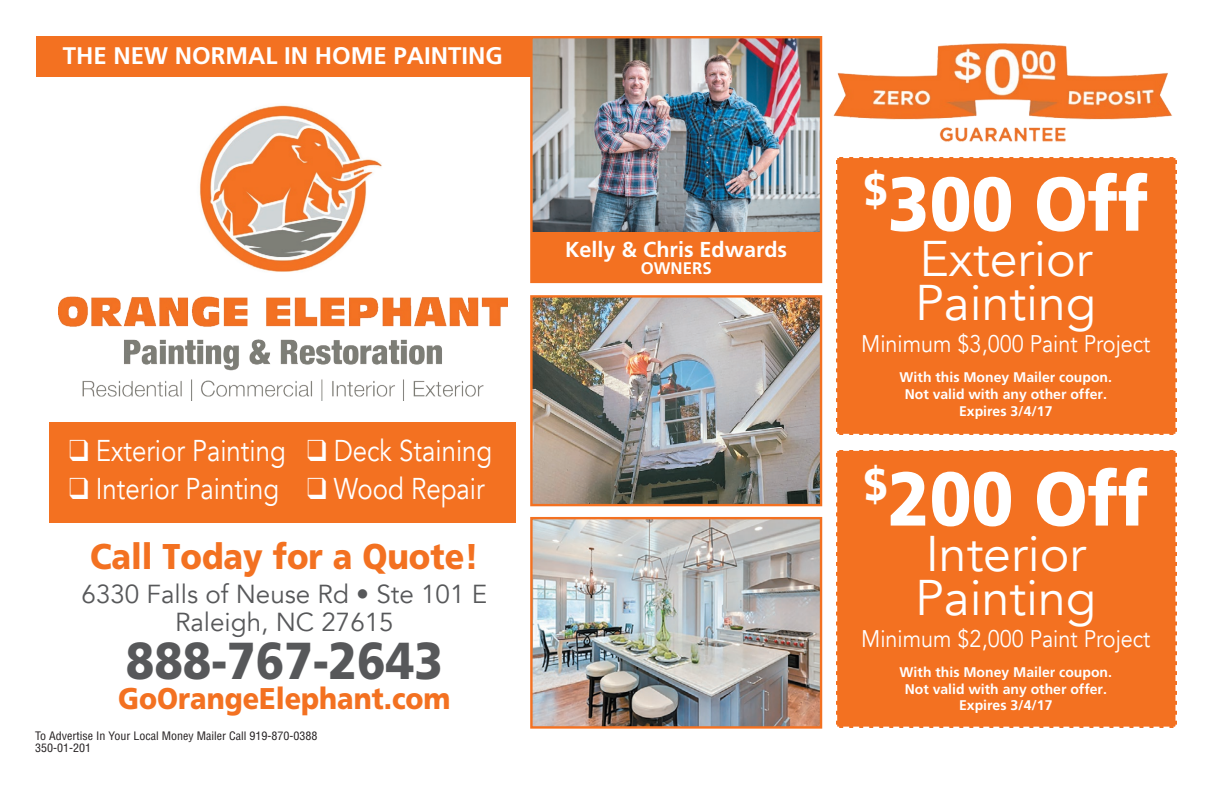
<style>
.page{position:relative;width:1224px;height:792px;background:#fff}
.page>*{position:absolute;margin:0;border:0;box-sizing:border-box;transform-origin:0 0}
.t1{font:900 76px "Frutiger";color:#fff;scale:.9 1}
.t2{font:900 52px "Frutiger";color:#57585a;scale:.9 1}
.t3{font:50px/44px "Avenir";color:#fff}
.t4{font:900 35.8px "Frutiger";color:#f37121;scale:.9 1}
.t5{font:30px "Avenir";color:#fff;scale:.86 1}
.t6{font:900 30px "Frutiger";color:#f37121;scale:.9 1}
.t7{font:26px/28px "Avenir";color:#57585a;text-align:center}
.t8{font:24px "Avenir";color:#fff;scale:.9 1}
.t9{font:700 24px "Frutiger";color:#fff}
.t10{font:700 21.6px "Frutiger";color:#fff}
.t11{font:700 16.8px "Frutiger";color:#fff}
.t12{font:700 14px/16.8px "Frutiger";color:#fff;text-align:center}
.t13{font:condensed 11.4px/12px "Helvetica LT Std";color:#231f20;scale:1.05 1}
</style>
<div class="page">
<div style="left:49px;top:422px;width:467px;height:101px;background:#f37121"></div>
<div style="left:36px;top:36px;width:503px;height:40px;background:#f37121"></div>
<img style="left:59px;top:105px;width:448px;height:295px">
<div style="left:836px;top:450px;width:341px;height:278px;background:#f37121"></div>
<div style="left:836px;top:157px;width:341px;height:278px;background:#f37121"></div>
<img style="left:533px;top:298px;width:286px;height:205px">
<div style="left:530px;top:295px;width:292px;height:211px;border:2px solid #f37121"></div>
<div style="left:531px;top:37px;width:290px;height:245px;background:#f37121"></div>
<img style="left:533px;top:39px;width:286px;height:192px">
<div style="left:530px;top:36px;width:292px;height:247px;border:2px solid #f37121"></div>
<img style="left:833px;top:43px;width:340px;height:99px">
<img style="left:533px;top:520px;width:286px;height:206px">
<div style="left:530px;top:517px;width:292px;height:212px;border:2px solid #f37121"></div>
<h3 class="t9" style="left:63px;top:41px;width:442px">THE NEW NORMAL IN HOME PAINTING</h3>
<h3 class="t5" style="left:69px;top:433px;width:494px">❑ Exterior Painting ❑ Deck Staining</h3>
<h3 class="t5" style="left:69px;top:471px;width:485px">❑ Interior Painting ❑ Wood Repair</h3>
<h3 class="t4" style="left:90px;top:534px;width:433px">Call Today for a Quote!</h3>
<h3 class="t7" style="left:82px;top:581px;width:407px">6330 Falls of Neuse Rd • Ste 101 E<br>Raleigh, NC 27615</h3>
<h2 class="t2" style="left:126px;top:630px;width:354px">888-767-2643</h2>
<h3 class="t6" style="left:118px;top:681px;width:371px">GoOrangeElephant.com</h3>
<p class="t13" style="left:35px;top:730px;width:270px">To Advertise In Your Local Money Mailer Call 919-870-0388<br>350-01-201</p>
<h3 class="t10" style="left:565px;top:237px;width:224px">Kelly &amp; Chris Edwards</h3>
<p class="t11" style="left:641px;top:258px;width:72px">OWNERS</p>
<h1 class="t1" style="left:863px;top:158px;width:318px"><sup>$</sup>300 Off</h1>
<h3 class="t3" style="left:915px;top:238px;width:183px">Exterior<br>Painting</h3>
<h3 class="t8" style="left:861px;top:330px;width:323px">Minimum $3,000 Paint Project</h3>
<p class="t12" style="left:900px;top:369px;width:214px">With this Money Mailer coupon.<br>Not valid with any other offer.<br>Expires 3/4/17</p>
<h1 class="t1" style="left:863px;top:453px;width:318px"><sup>$</sup>200 Off</h1>
<h3 class="t3" style="left:915px;top:533px;width:183px">Interior<br>Painting</h3>
<h3 class="t8" style="left:861px;top:624px;width:323px">Minimum $2,000 Paint Project</h3>
<p class="t12" style="left:900px;top:663px;width:214px">With this Money Mailer coupon.<br>Not valid with any other offer.<br>Expires 3/4/17</p>
</div>
